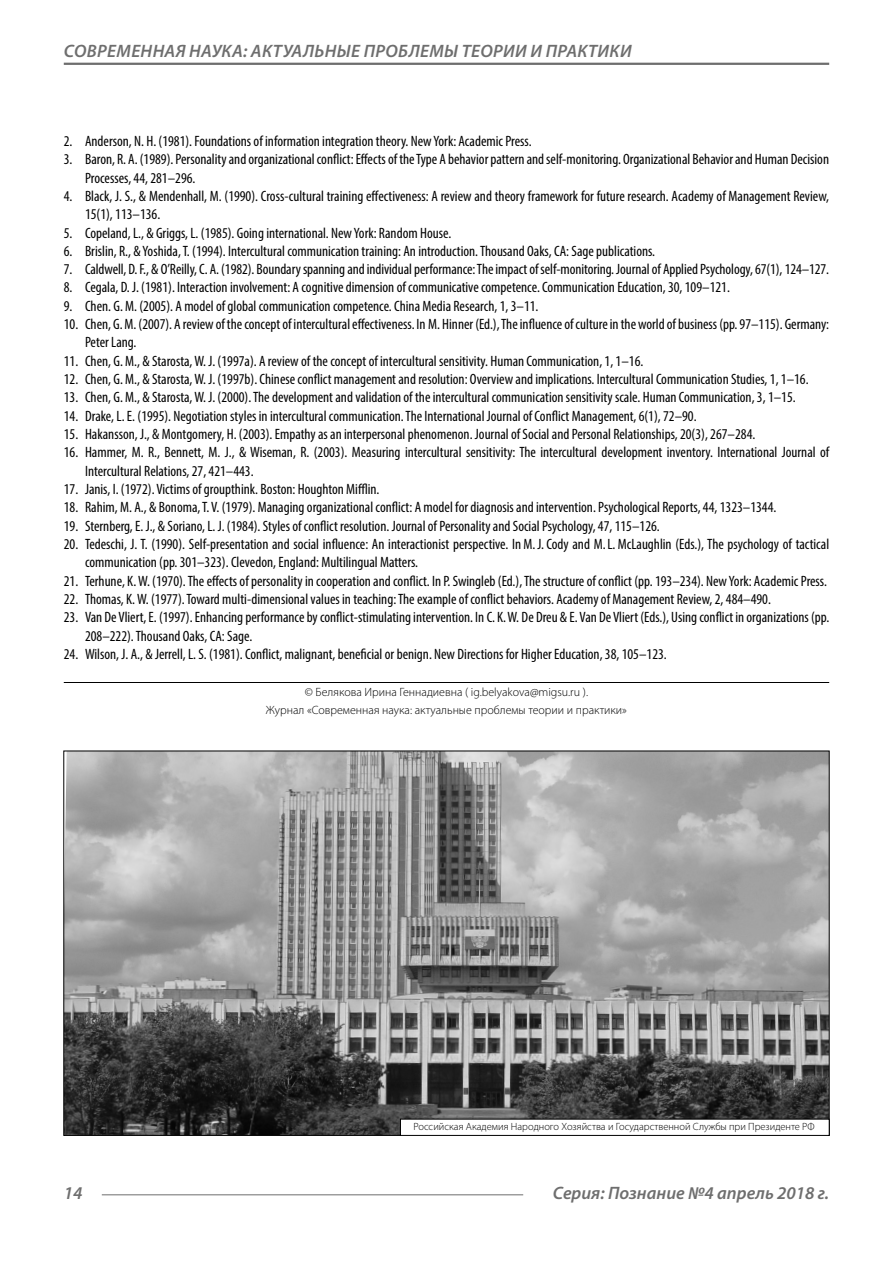
<style>
.page{position:relative;width:893px;height:1263px;background:#fff}
.page>*{position:absolute;margin:0;border:0;box-sizing:border-box;transform-origin:0 0}
.t1{font:italic 600 18px "Myriad Pro";letter-spacing:.02em;color:#6e6e6e}
.t2{font:italic 600 18px "Myriad Pro";color:#6e6e6e}
.t3{font:condensed 15px/18.3px "Myriad Pro";color:#000}
.Copy{font:300 12px/18.3px "Myriad Pro";color:#000;text-align:center}
.Author-doc{font:300 10.5px "Myriad Pro";color:#000}
.s1{color:#fff}
</style>
<div class="page">
<hr style="left:64px;top:63px;width:765px;height:2px;background:#6e6e6e">
<hr style="left:102px;top:1194px;width:421px;height:1px;background:#6e6e6e">
<hr style="left:64px;top:682px;width:765px;height:1px;background:#000">
<img style="left:65px;top:753px;width:763px;height:381px">
<div style="left:400px;top:1119px;width:429px;height:16px;background:#fff"></div>
<div style="left:400px;top:1119px;width:430px;height:17px;border:1px solid #000"></div>
<p class="t1" style="left:64px;top:39px;width:569px">СОВРЕМЕННАЯ НАУКА: АКТУАЛЬНЫЕ ПРОБЛЕМЫ ТЕОРИИ И ПРАКТИКИ</p>
<p class="t3" style="left:64px;top:132px;width:469px">2. Anderson, N. H. (1981). Foundations of information integration theory. New York: Academic Press.</p>
<p class="t3" style="left:85px;top:150px;width:745px;text-indent:-21px">3. Baron, R. A. (1989). Personality and organizational conflict: Effects of the Type A behavior pattern and self-monitoring. Organizational Behavior and Human Decision<br>Processes, 44, 281–296.</p>
<p class="t3" style="left:85px;top:187px;width:745px;text-indent:-21px">4. Black, J. S., &amp; Mendenhall, M. (1990). Cross-cultural training effectiveness: A review and theory framework for future research. Academy of Management Review,<br>15(1), 113–136.</p>
<p class="t3" style="left:64px;top:223px;width:389px">5. Copeland, L., &amp; Griggs, L. (1985). Going international. New York: Random House.</p>
<p class="t3" style="left:64px;top:242px;width:593px">6. Brislin, R., &amp; Yoshida, T. (1994). Intercultural communication training: An introduction. Thousand Oaks, CA: Sage publications.</p>
<p class="t3" style="left:64px;top:260px;width:767px">7. Caldwell, D. F., &amp; O’Reilly, C. A. (1982). Boundary spanning and individual performance: The impact of self-monitoring. Journal of Applied Psychology, 67(1), 124–127.</p>
<p class="t3" style="left:64px;top:278px;width:668px">8. Cegala, D. J. (1981). Interaction involvement: A cognitive dimension of communicative competence. Communication Education, 30, 109–121.</p>
<p class="t3" style="left:64px;top:296px;width:476px">9. Chen. G. M. (2005). A model of global communication competence. China Media Research, 1, 3–11.</p>
<p class="t3" style="left:85px;top:315px;width:746px;text-indent:-21px">10. Chen, G. M. (2007). A review of the concept of intercultural effectiveness. In M. Hinner (Ed.), The influence of culture in the world of business (pp. 97–115). Germany:<br>Peter Lang.</p>
<p class="t3" style="left:64px;top:351px;width:581px">11. Chen, G. M., &amp; Starosta, W. J. (1997a). A review of the concept of intercultural sensitivity. Human Communication, 1, 1–16.</p>
<p class="t3" style="left:64px;top:370px;width:746px">12. Chen, G. M., &amp; Starosta, W. J. (1997b). Chinese conflict management and resolution: Overview and implications. Intercultural Communication Studies, 1, 1–16.</p>
<p class="t3" style="left:64px;top:388px;width:733px">13. Chen, G. M., &amp; Starosta, W. J. (2000). The development and validation of the intercultural communication sensitivity scale. Human Communication, 3, 1–15.</p>
<p class="t3" style="left:64px;top:406px;width:634px">14. Drake, L. E. (1995). Negotiation styles in intercultural communication. The International Journal of Conflict Management, 6(1), 72–90.</p>
<p class="t3" style="left:64px;top:425px;width:693px">15. Hakansson, J., &amp; Montgomery, H. (2003). Empathy as an interpersonal phenomenon. Journal of Social and Personal Relationships, 20(3), 267–284.</p>
<p class="t3" style="left:85px;top:443px;width:746px;text-indent:-21px">16. Hammer, M. R., Bennett, M. J., &amp; Wiseman, R. (2003). Measuring intercultural sensitivity: The intercultural development inventory. International Journal of<br>Intercultural Relations, 27, 421–443.</p>
<p class="t3" style="left:64px;top:480px;width:317px">17. Janis, I. (1972). Victims of groupthink. Boston: Houghton Mifflin.</p>
<p class="t3" style="left:64px;top:498px;width:714px">18. Rahim, M. A., &amp; Bonoma, T. V. (1979). Managing organizational conflict: A model for diagnosis and intervention. Psychological Reports, 44, 1323–1344.</p>
<p class="t3" style="left:64px;top:516px;width:597px">19. Sternberg, E. J., &amp; Soriano, L. J. (1984). Styles of conflict resolution. Journal of Personality and Social Psychology, 47, 115–126.</p>
<p class="t3" style="left:85px;top:535px;width:746px;text-indent:-21px">20. Tedeschi, J. T. (1990). Self-presentation and social influence: An interactionist perspective. In M.J. Cody and M.L. McLaughlin (Eds.), The psychology of tactical communication (pp. 301–323). Clevedon, England: Multilingual Matters.</p>
<p class="t3" style="left:64px;top:571px;width:765px">21. Terhune, K. W. (1970). The effects of personality in cooperation and conflict. In P. Swingleb (Ed.), The structure of conflict (pp. 193–234). New York: Academic Press.</p>
<p class="t3" style="left:64px;top:590px;width:709px">22. Thomas, K. W. (1977). Toward multi-dimensional values in teaching: The example of conflict behaviors. Academy of Management Review, 2, 484–490.</p>
<p class="t3" style="left:85px;top:608px;width:746px;text-indent:-21px">23. Van De Vliert, E. (1997). Enhancing performance by conflict-stimulating intervention. In C. K.W. De Dreu &amp; E. Van De Vliert (Eds.), Using conflict in organizations (pp.<br>208–222). Thousand Oaks, CA: Sage.</p>
<p class="t3" style="left:64px;top:645px;width:604px">24. Wilson, J. A., &amp; Jerrell, L. S. (1981). Conflict, malignant, beneficial or benign. New Directions for Higher Education, 38, 105–123.</p>
<p class="Copy" style="left:266px;top:682px;width:363px">© Белякова Ирина Геннадиевна ( ig.belyakova@migsu.ru ).<br>Журнал «Современная наука: актуальные проблемы теории и практики»</p>
<p class="Author-doc" style="left:413px;top:1120px;width:404px">Российская Академия Народного Хозяйства и Государственной Службы при Президенте РФ<span class="s1">,</span></p>
<p class="t1" style="left:64px;top:1182px;width:20px">14</p>
<p class="t2" style="left:553px;top:1182px;width:278px">Серия: Познание №4 апрель 2018 г.</p>
</div>
